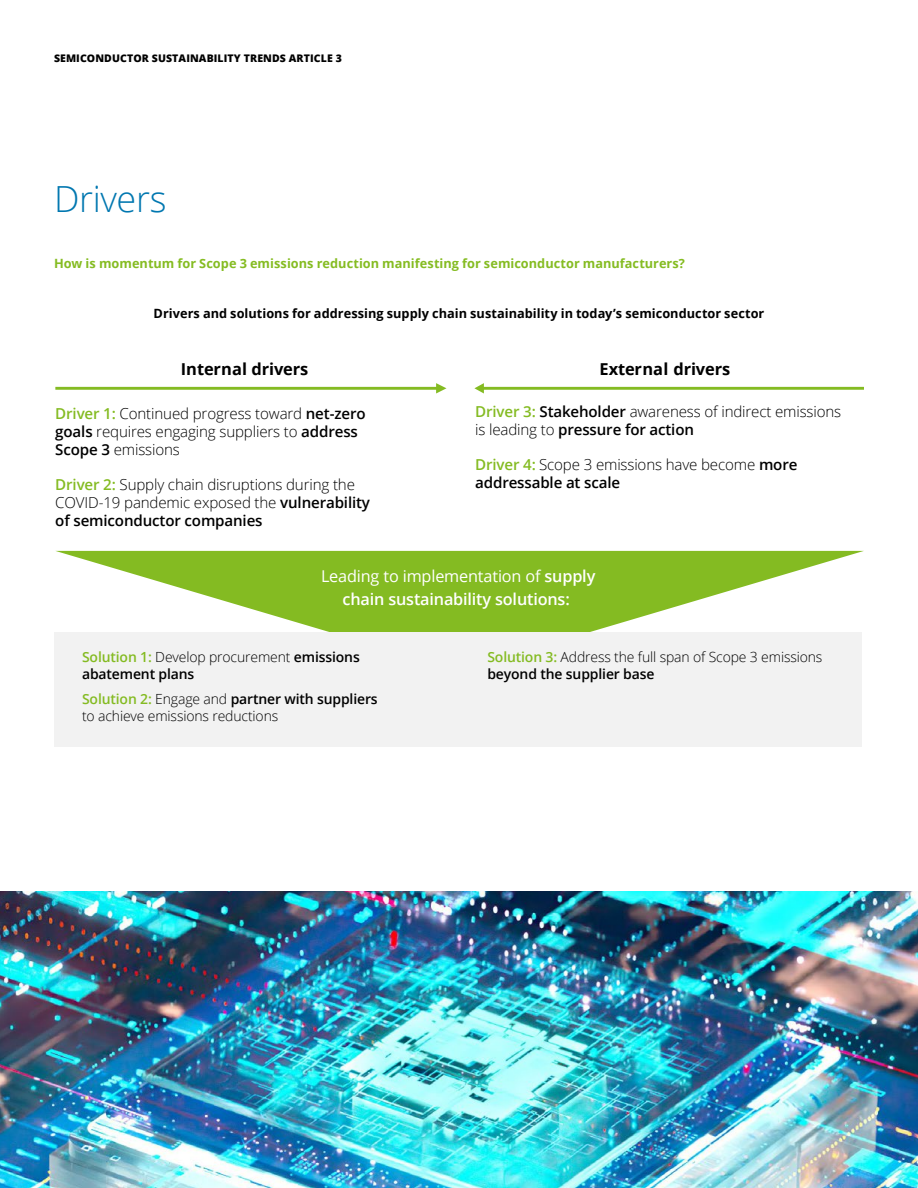
<style>
.page{position:relative;width:918px;height:1188px;background:#fff}
.page>*{position:absolute;margin:0;border:0;box-sizing:border-box;transform-origin:0 0}
.t1{font:300 36px "Open Sans";letter-spacing:-.01em;color:#0077b0}
.t2{font:700 16.35px "Open Sans";letter-spacing:-.01em;color:#000}
.t3{font:600 16.2px/23px "Open Sans";letter-spacing:-.01em;color:#fff;text-align:center}
.t4{font:300 15.15px/18.1px "Open Sans";letter-spacing:-.01em;color:#000}
.t5{font:300 13.95px/17.2px "Open Sans";letter-spacing:-.01em;color:#000}
.t6{font:600 13.95px/16.8px "Open Sans";letter-spacing:-.01em;color:#000}
.t7{font:700 12.75px "Open Sans";letter-spacing:.005em;color:#000}
.t8{font:700 12.75px "Open Sans";color:#85bc22}
.t9{font:800 10.5px "Open Sans";letter-spacing:.01em;color:#000}
.s1{font-weight:600;color:#84bb22}
.s2{font-weight:600}
.s3{font-weight:400}
.s4{color:#84bb22}
.s5{font-weight:300}
</style>
<div class="page">
<svg style="left:56px;top:551px;width:808px;height:81px;fill:#84bb22"></svg>
<div style="left:54px;top:632px;width:808px;height:115px;background:#f2f2f2"></div>
<svg style="left:55px;top:383px;width:391px;height:10px"></svg>
<svg style="left:474px;top:383px;width:390px;height:10px"></svg>
<img style="left:0;top:891px;width:918px;height:297px">
<p class="t9" style="left:54px;top:50px;width:289px">SEMICONDUCTOR SUSTAINABILITY TRENDS ARTICLE 3</p>
<h1 class="t1" style="left:54px;top:174px;width:114px">Drivers</h1>
<p class="t8" style="left:54px;top:254px;width:632px">How is momentum for Scope 3 emissions reduction manifesting for semiconductor manufacturers?</p>
<p class="t7" style="left:154px;top:305px;width:612px">Drivers and solutions for addressing supply chain sustainability in today’s semiconductor sector</p>
<h2 class="t2" style="left:181px;top:358px;width:129px">Internal drivers</h2>
<p class="t4" style="left:55px;top:404px;width:312px"><span class="s1">Driver 1:</span> Continued progress toward <span class="s2">net-zero goals</span> requires engaging suppliers to <span class="s2">address<br>Scope 3</span> emissions</p>
<p class="t4" style="left:55px;top:475px;width:316px"><span class="s1">Driver 2:</span> Supply chain disruptions during the<br>COVID-19 pandemic exposed the <span class="s2">vulnerability of semiconductor companies</span></p>
<h2 class="t2" style="left:599px;top:358px;width:132px">External drivers</h2>
<p class="t4" style="left:475px;top:402px;width:368px"><span class="s1">Driver 3:</span> <span class="s2">Stakeholder</span> awareness of indirect emissions is leading to <span class="s2">pressure for action</span></p>
<p class="t4" style="left:475px;top:455px;width:324px"><span class="s1">Driver 4:</span> Scope 3 emissions have become <span class="s2">more addressable at scale</span></p>
<p class="t3" style="left:321px;top:564px;width:276px"><span class="s3">Leading to implementation of</span> supply chain sustainability solutions:</p>
<p class="t6" style="left:82px;top:648px;width:279px"><span class="s4">Solution 1:</span> <span class="s5">Develop procurement</span> emissions abatement plans</p>
<p class="t5" style="left:82px;top:690px;width:297px"><span class="s1">Solution 2:</span> Engage and <span class="s2">partner with suppliers </span>to achieve emissions reductions</p>
<p class="t5" style="left:487px;top:648px;width:337px;line-height:16.8px"><span class="s1">Solution 3:</span> Address the full span of Scope 3 emissions <span class="s2">beyond the supplier base</span></p>
</div>
